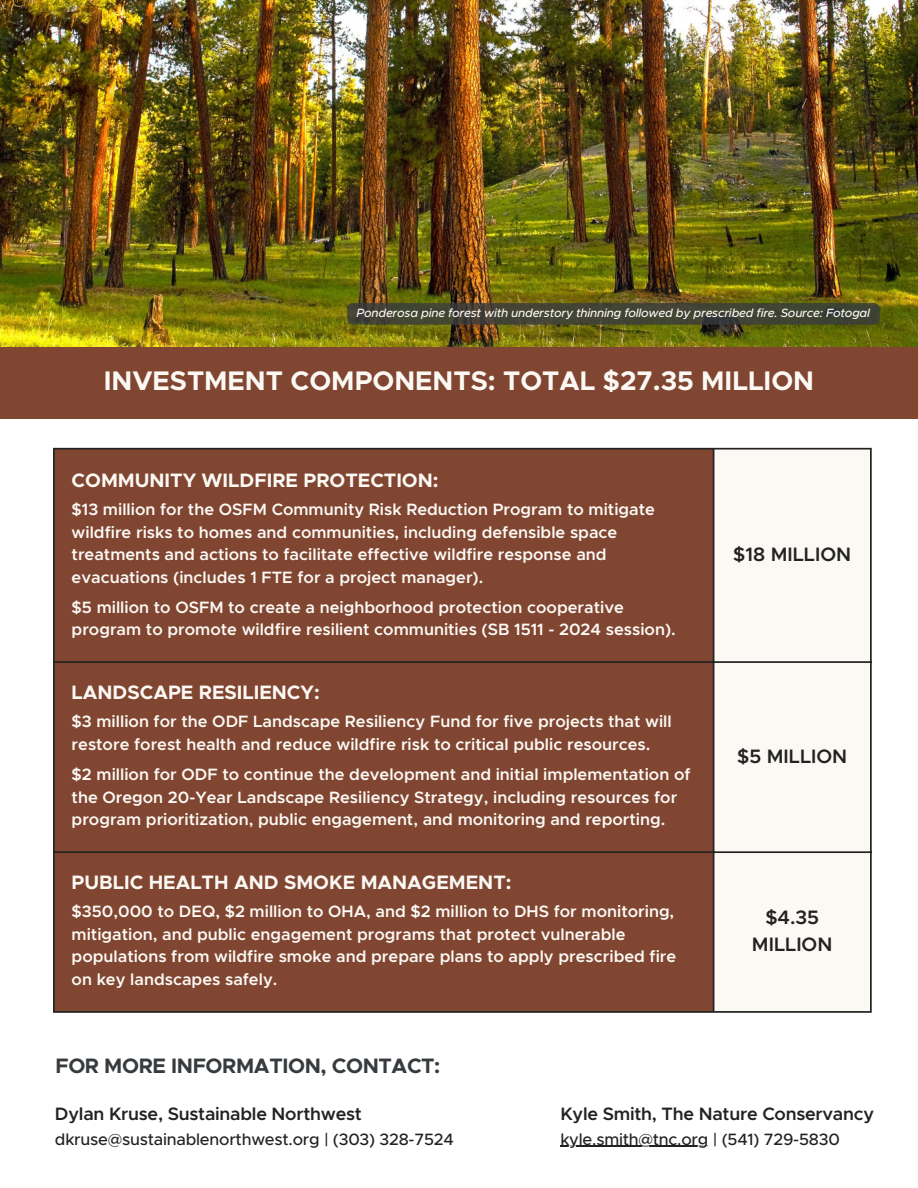
<style>
.page{position:relative;width:918px;height:1188px;background:#fff}
.page>*{position:absolute;margin:0;border:0;box-sizing:border-box;transform-origin:0 0}
.t1{font:700 27px "Metropolis";color:#fcf9f5}
.t2{font:700 21px "Metropolis";letter-spacing:-.02em;color:#373b3e}
.t3{font:700 19.5px "Metropolis";color:#fcf9f5}
.t4{font:600 19.5px/27px "Metropolis";color:#222223;text-align:center}
.t5{font:600 18px "Metropolis";letter-spacing:-.015em;color:#222223}
.t6{font:600 16.5px/22.5px "Metropolis";color:#fcf9f5}
.t7{font:500 16.5px "Metropolis";letter-spacing:-.015em;color:#222223}
.t8{font:italic 500 12px "Metropolis";letter-spacing:-.02em;color:#fcf9f5}
</style>
<div class="page">
<div style="left:0;top:168px;width:918px;height:251px;background:#804631"></div>
<hr style="left:560px;top:1146px;width:148px;height:1px;background:#222223">
<img style="left:0;top:0;width:918px;height:346px">
<svg style="left:347px;top:303px;width:533px;height:22px;background:#414333"></svg>
<div style="left:55px;top:450px;width:658px;height:561px;background:#804631"></div>
<div style="left:714px;top:450px;width:156px;height:561px;background:#fcf9f5"></div>
<hr style="left:53px;top:450px;width:2px;height:561px;background:#222223">
<hr style="left:713px;top:450px;width:1px;height:561px;background:#222223">
<hr style="left:870px;top:450px;width:2px;height:561px;background:#222223">
<hr style="left:53px;top:448px;width:819px;height:2px;background:#222223">
<hr style="left:53px;top:661px;width:819px;height:2px;background:#222223">
<hr style="left:53px;top:851px;width:819px;height:2px;background:#222223">
<hr style="left:53px;top:1011px;width:819px;height:2px;background:#222223">
<p class="t8" style="left:357px;top:307px;width:515px">Ponderosa pine forest with understory thinning followed by prescribed fire. Source: Fotogal</p>
<h2 class="t1" style="left:104px;top:368px;width:712px">INVESTMENT COMPONENTS: TOTAL $27.35 MILLION</h2>
<p class="t3" style="left:72px;top:471px;width:368px">COMMUNITY WILDFIRE PROTECTION:</p>
<p class="t6" style="left:72px;top:499px;width:585px">$13 million for the OSFM Community Risk Reduction Program to mitigate wildfire risks to homes and communities, including defensible space treatments and actions to facilitate effective wildfire response and evacuations (includes 1 FTE for a project manager).</p>
<p class="t6" style="left:72px;top:597px;width:606px">$5 million to OSFM to create a neighborhood protection cooperative program to promote wildfire resilient communities (SB 1511 - 2024 session).</p>
<p class="t3" style="left:72px;top:684px;width:250px">LANDSCAPE RESILIENCY:</p>
<p class="t6" style="left:72px;top:711px;width:602px">$3 million for the ODF Landscape Resiliency Fund for five projects that will restore forest health and reduce wildfire risk to critical public resources.</p>
<p class="t6" style="left:72px;top:764px;width:620px">$2 million for ODF to continue the development and initial implementation of the Oregon 20-Year Landscape Resiliency Strategy, including resources for program prioritization, public engagement, and monitoring and reporting.</p>
<h3 class="t4" style="left:733px;top:542px;width:119px">$18 MILLION</h3>
<h3 class="t4" style="left:737px;top:744px;width:112px">$5 MILLION</h3>
<p class="t3" style="left:72px;top:874px;width:441px">PUBLIC HEALTH AND SMOKE MANAGEMENT:</p>
<p class="t6" style="left:72px;top:901px;width:606px">$350,000 to DEQ, $2 million to OHA, and $2 million to DHS for monitoring, mitigation, and public engagement programs that protect vulnerable populations from wildfire smoke and prepare plans to apply prescribed fire on key landscapes safely.</p>
<p class="t4" style="left:752px;top:905px;width:82px">$4.35<br>MILLION</p>
<p class="t2" style="left:55px;top:1057px;width:386px">FOR MORE INFORMATION, CONTACT:</p>
<p class="t5" style="left:55px;top:1106px;width:309px">Dylan Kruse, Sustainable Northwest</p>
<p class="t7" style="left:55px;top:1132px;width:400px">dkruse@sustainablenorthwest.org | (303) 328-7524</p>
<p class="t5" style="left:560px;top:1106px;width:315px">Kyle Smith, The Nature Conservancy</p>
<h1 class="t7" style="left:560px;top:1132px;width:281px">kyle.smith@tnc.org | (541) 729-5830</h1>
</div>
